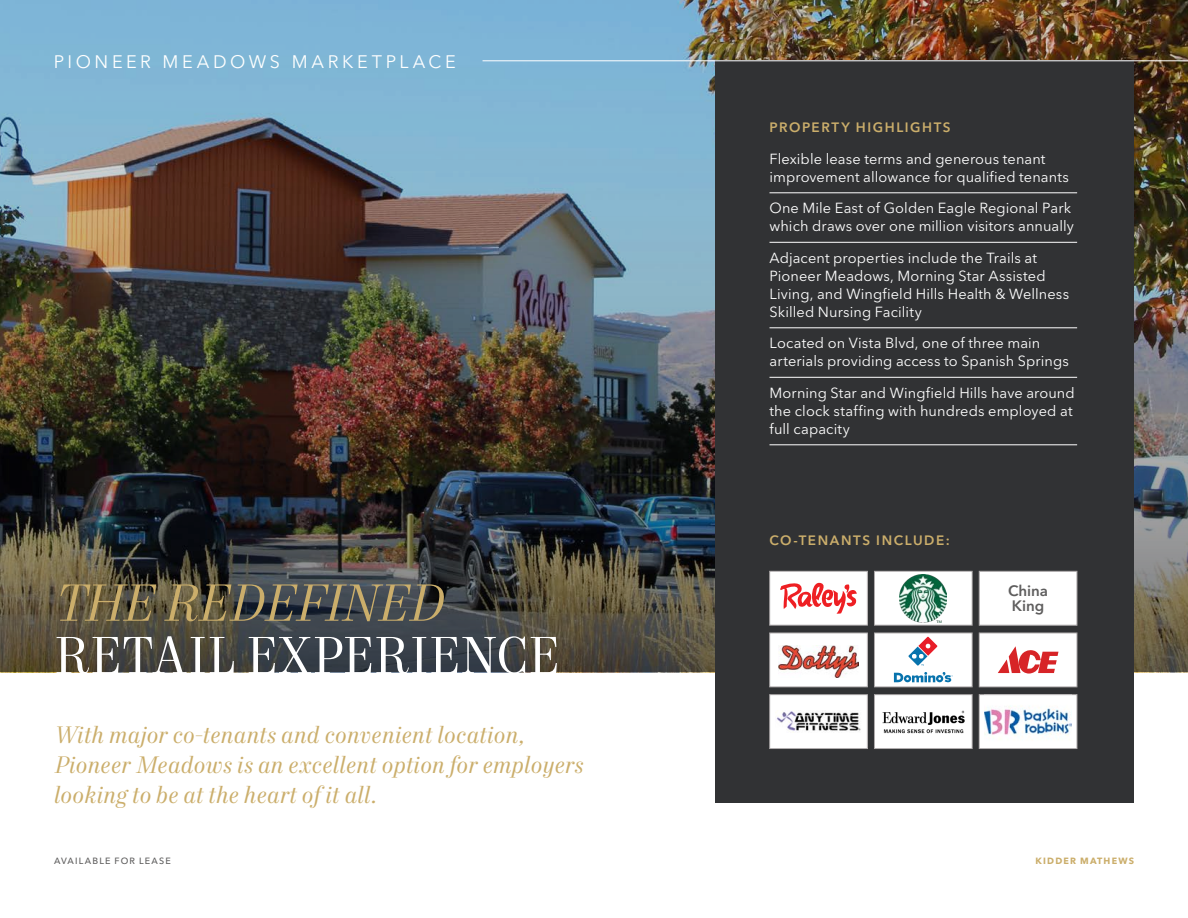
<style>
.page{position:relative;width:1188px;height:918px;background:#fff}
.page>*{position:absolute;margin:0;border:0;box-sizing:border-box;transform-origin:0 0}
.Headline_-_Level_1_-_White_2023{font:52.5px/52.5px "Mort Modern 08";color:#fff}
.Callout_Text_-_Italics_-_Gold_2023{font:italic 24px/30px "Mort Modern 08";letter-spacing:.01em;color:#cbae6b}
.t1{font:18px "Avenir Next LT Pro";letter-spacing:.2em;color:#fff}
.Misc_Floor_Plan_Items{font:600 15px/15px "Avenir Next LT Pro";color:#5e5d5d}
.Factoids_-_White_2023{font:14.55px/18px "Avenir Next LT Pro";letter-spacing:.005em;color:#fff}
.Subhead_-_Level_1_-_Gold_2023{font:600 13.5px "Avenir Next LT Pro";letter-spacing:.115em;color:#cbae6b}
.t2{font:500 9px "Avenir Next LT Pro";letter-spacing:.13em;color:#5e5d5d}
.t3{font:700 9px "Avenir Next LT Pro";letter-spacing:.13em;color:#cbae6b}
.s1{font-style:italic;color:#cbae6b}
</style>
<div class="page">
<img style="left:0;top:0;width:1188px;height:672px">
<div style="left:716px;top:61px;width:418px;height:742px;background:#313234"></div>
<hr style="left:770px;top:193px;width:307px;height:1px;background:#fff">
<hr style="left:770px;top:242px;width:307px;height:1px;background:#fff">
<hr style="left:770px;top:328px;width:307px;height:1px;background:#fff">
<hr style="left:770px;top:377px;width:307px;height:1px;background:#fff">
<hr style="left:770px;top:445px;width:307px;height:1px;background:#fff">
<div style="left:770px;top:571px;width:97px;height:54px;background:#fff"></div>
<svg style="left:780px;top:583px;width:77px;height:31px"></svg>
<div style="left:770px;top:571px;width:98px;height:54px;border:1px solid #afabac"></div>
<div style="left:874px;top:571px;width:98px;height:54px;background:#fff"></div>
<img style="left:900px;top:574px;width:47px;height:48px">
<div style="left:874px;top:571px;width:98px;height:54px;border:1px solid #afabac"></div>
<div style="left:770px;top:633px;width:97px;height:54px;background:#fff"></div>
<img style="left:778px;top:645px;width:81px;height:33px">
<div style="left:770px;top:633px;width:98px;height:54px;border:1px solid #afabac"></div>
<div style="left:874px;top:633px;width:98px;height:54px;background:#fff"></div>
<svg style="left:894px;top:672px;width:59px;height:11px"></svg>
<svg style="left:908px;top:637px;width:29px;height:29px"></svg>
<div style="left:874px;top:633px;width:98px;height:54px;border:1px solid #afabac"></div>
<div style="left:979px;top:633px;width:98px;height:54px;background:#fff"></div>
<svg style="left:998px;top:646px;width:60px;height:28px"></svg>
<div style="left:979px;top:633px;width:98px;height:54px;border:1px solid #afabac"></div>
<div style="left:770px;top:695px;width:97px;height:54px;background:#fff"></div>
<img style="left:776px;top:710px;width:85px;height:23px">
<div style="left:770px;top:694px;width:98px;height:55px;border:1px solid #afabac"></div>
<div style="left:874px;top:695px;width:98px;height:54px;background:#fff"></div>
<img style="left:882px;top:710px;width:83px;height:24px">
<div style="left:874px;top:694px;width:98px;height:55px;border:1px solid #afabac"></div>
<div style="left:979px;top:695px;width:98px;height:54px;background:#fff"></div>
<img style="left:985px;top:706px;width:87px;height:34px">
<div style="left:979px;top:694px;width:98px;height:55px;border:1px solid #afabac"></div>
<div style="left:979px;top:571px;width:98px;height:54px;background:#fff;border:1px solid #afabac"></div>
<hr style="left:483px;top:60px;width:705px;height:1px;background:#fff">
<p class="t1" style="left:54px;top:51px;width:404px">PIONEER MEADOWS MARKETPLACE</p>
<p class="Headline_-_Level_1_-_White_2023" style="left:54px;top:580px;width:507px"><span class="s1">THE REDEFINED<br></span>RETAIL EXPERIENCE</p>
<p class="Callout_Text_-_Italics_-_Gold_2023" style="left:54px;top:721px;width:531px">With major co-tenants and convenient location,<br>Pioneer Meadows is an excellent option for employers looking to be at the heart of it all.</p>
<p class="Subhead_-_Level_1_-_Gold_2023" style="left:770px;top:119px;width:183px">PROPERTY HIGHLIGHTS</p>
<p class="Factoids_-_White_2023" style="left:770px;top:150px;width:301px">Flexible lease terms and generous tenant improvement allowance for qualified tenants</p>
<p class="Factoids_-_White_2023" style="left:770px;top:199px;width:306px">One Mile East of Golden Eagle Regional Park which draws over one million visitors annually</p>
<p class="Factoids_-_White_2023" style="left:770px;top:249px;width:301px">Adjacent properties include the Trails at Pioneer Meadows, Morning Star Assisted Living, and Wingfield Hills Health &amp; Wellness Skilled Nursing Facility</p>
<p class="Factoids_-_White_2023" style="left:770px;top:334px;width:301px">Located on Vista Blvd, one of three main arterials providing access to Spanish Springs</p>
<p class="Factoids_-_White_2023" style="left:770px;top:384px;width:307px">Morning Star and Wingfield Hills have around the clock staffing with hundreds employed at full capacity</p>
<p class="Subhead_-_Level_1_-_Gold_2023" style="left:770px;top:533px;width:182px">CO-TENANTS INCLUDE:</p>
<p class="Misc_Floor_Plan_Items" style="left:1008px;top:584px;width:42px">China<br>King</p>
<p class="t2" style="left:54px;top:855px;width:118px">AVAILABLE FOR LEASE</p>
<p class="t3" style="left:1036px;top:855px;width:100px">KIDDER MATHEWS</p>
</div>
